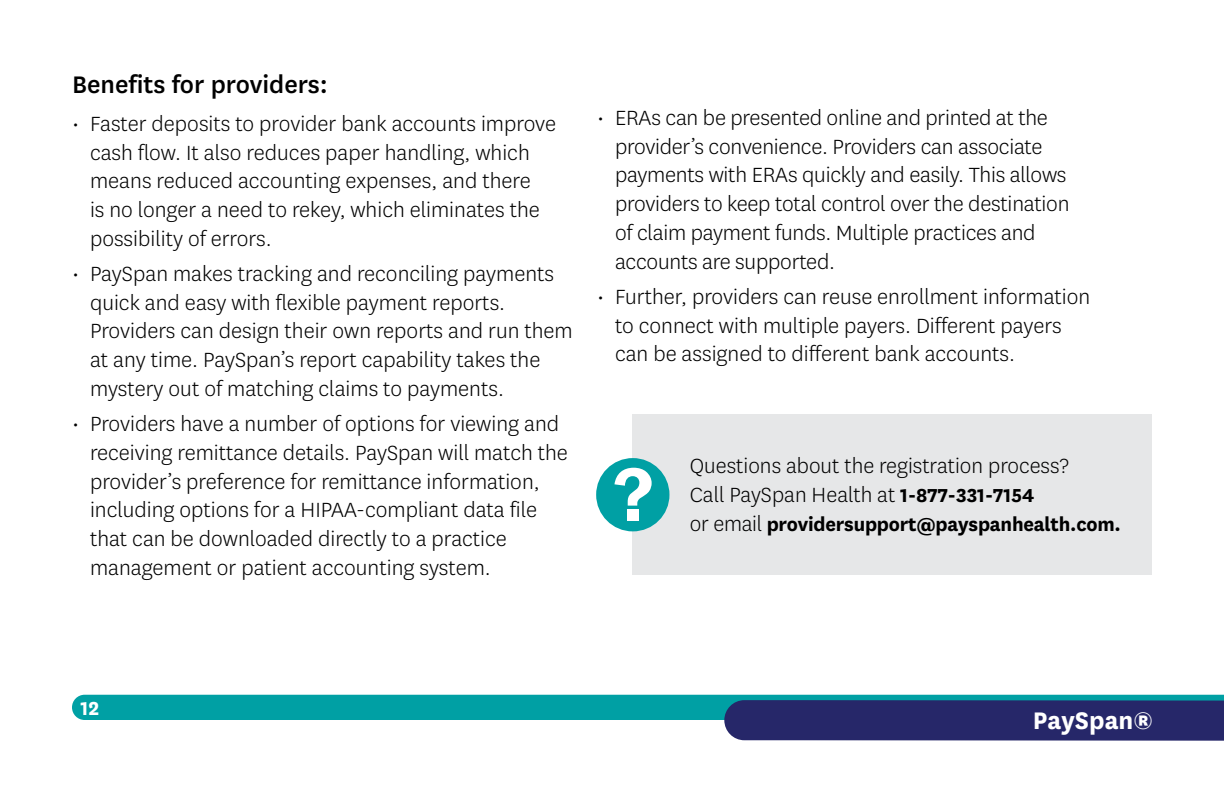
<style>
.page{position:relative;width:1224px;height:792px;background:#fff}
.page>*{position:absolute;margin:0;border:0;box-sizing:border-box;transform-origin:0 0}
.t1{font:500 28px "Centene Sans";color:#000}
.t2{font:700 28px "Centene Sans";color:#fff}
.t3{font:300 24px/28.8px "Centene Sans";color:#000}
.t4{font:700 22px "Centene Sans";letter-spacing:-.01em;color:#000}
.t5{font:700 22px "Centene Sans";color:#fff}
.s1{font-weight:700;font-size:22px}
.s2{font-weight:300;font-size:24px}
</style>
<div class="page">
<div style="left:633px;top:415px;width:519px;height:160px;background:#e6e7e8"></div>
<div style="left:598px;top:460px;width:70px;height:70px;background:#00a0a4;border-radius:50%"></div>
<div style="left:596px;top:458px;width:73px;height:73px;border:3px solid #00a0a4;border-radius:50%"></div>
<svg style="left:614px;top:468px;width:38px;height:38px"></svg>
<div style="left:627px;top:509px;width:12px;height:11px;background:#fff"></div>
<svg style="left:72px;top:695px;width:1152px;height:46px"></svg>
<p class="t1" style="left:72px;top:65px;width:257px">Benefits for providers:</p>
<p class="t3" style="left:90px;top:108px;width:468px;text-indent:-18px">• Faster deposits to provider bank accounts improve cash flow. It also reduces paper handling, which means reduced accounting expenses, and there<br>is no longer a need to rekey, which eliminates the possibility of errors.</p>
<p class="t3" style="left:90px;top:258px;width:484px;text-indent:-18px">• PaySpan makes tracking and reconciling payments quick and easy with flexible payment reports.<br>Providers can design their own reports and run them at any time. PaySpan’s report capability takes the mystery out of matching claims to payments.</p>
<p class="t3" style="left:90px;top:409px;width:479px;text-indent:-18px">• Providers have a number of options for viewing and receiving remittance details. PaySpan will match the provider’s preference for remittance information, including options for a HIPAA-compliant data file that can be downloaded directly to a practice management or patient accounting system.</p>
<p class="t3" style="left:615px;top:102px;width:456px;text-indent:-18px">• ERAs can be presented online and printed at the provider’s convenience. Providers can associate payments with ERAs quickly and easily. This allows providers to keep total control over the destination of claim payment funds. Multiple practices and accounts are supported.</p>
<p class="t3" style="left:615px;top:281px;width:477px;text-indent:-18px">• Further, providers can reuse enrollment information to connect with multiple payers. Different payers can be assigned to different bank accounts.</p>
<p class="t3" style="left:690px;top:451px;width:381px">Questions about the registration process?<br>Call PaySpan Health at <span class="s1">1-877-331-7154</span></p>
<p class="t4" style="left:690px;top:508px;width:433px"><span class="s2">or email</span> providersupport@payspanhealth.com.</p>
<p class="t5" style="left:81px;top:693px;width:20px">12</p>
<p class="t2" style="left:1033px;top:700px;width:121px">PaySpan®</p>
</div>
